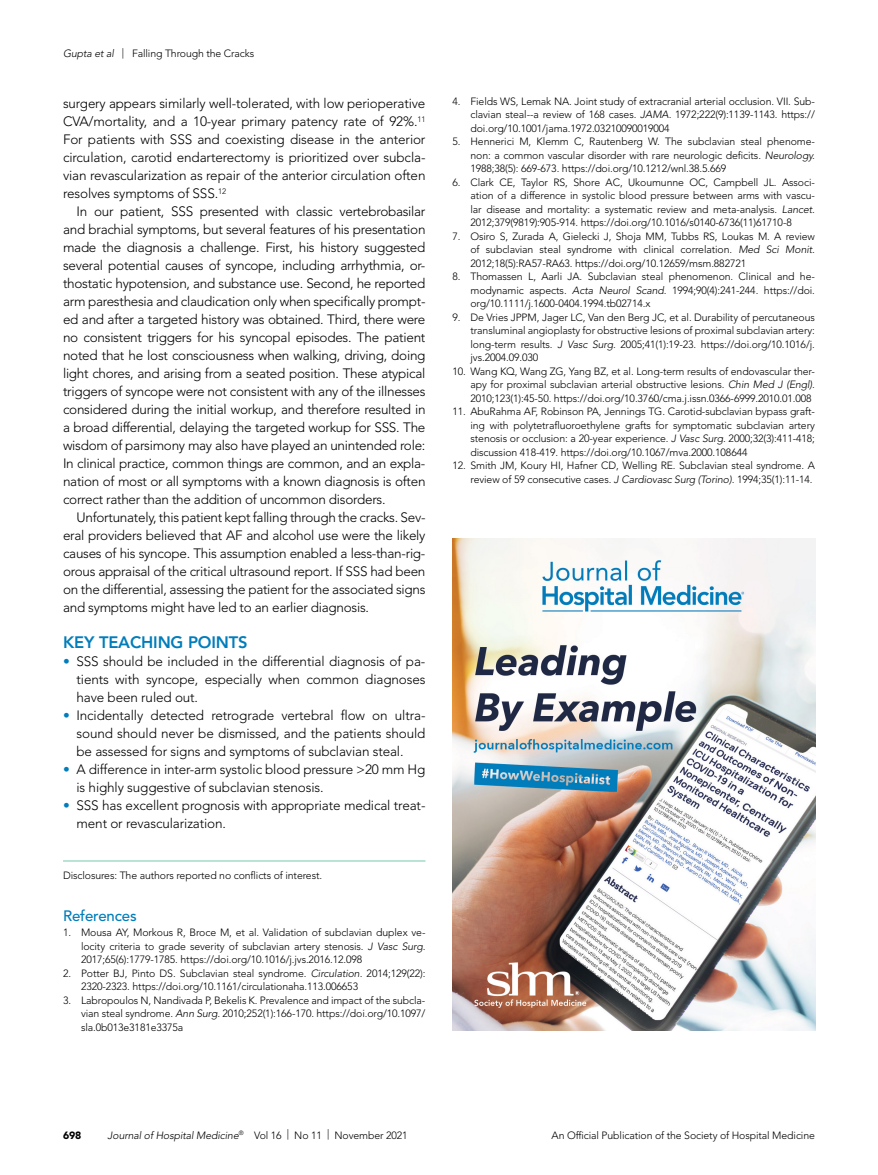
<style>
.page{position:relative;width:878px;height:1175px;background:#fff}
.page>*{position:absolute;margin:0;border:0;box-sizing:border-box;transform-origin:0 0}
.t1{font:800 16.5px "Avenir LT Std";letter-spacing:-.01em;color:#007dbb}
.t2{font:500 15px "Avenir LT Std";letter-spacing:-.01em;color:#007dbb}
.t3{font:300 13.5px/18px "Avenir LT Std";letter-spacing:-.01em;color:#000;text-align:justify}
.t4{font:300 10.5px/13.5px "Avenir LT Std";letter-spacing:-.01em;color:#000;text-align:justify}
.t5{font:italic 300 10.5px "Avenir LT Std";letter-spacing:-.01em;color:#000}
.t6{font:900 10.5px "Avenir LT Std";color:#000}
.s1{font-style:italic}
.s2{font-weight:400;color:#007dbb}
.s3{font-style:normal}
</style>
<div class="page">
<hr style="left:63px;top:860px;width:362px;height:1px;background:#73c8af">
<img style="left:452px;top:538px;width:363px;height:492px">
<p class="t4" style="left:63px;top:47px;width:193px"><span class="s1">Gupta et al</span> | Falling Through the Cracks</p>
<p class="t3" style="left:63px;top:94px;width:364px">surgery appears similarly well-tolerated, with low perioperative CVA/mortality, and a 10-year primary patency rate of 92%.<sup>11<br></sup>For patients with SSS and coexisting disease in the anterior circulation, carotid endarterectomy is prioritized over subcla&shy;vian revascularization as repair of the anterior circulation often resolves symptoms of SSS.<sup>12</sup></p>
<p class="t3" style="left:63px;top:202px;width:364px;text-indent:14px">In our patient, SSS presented with classic vertebrobasilar and brachial symptoms, but several features of his presentation made the diagnosis a challenge. First, his history suggested several potential causes of syncope, including arrhythmia, or&shy;thostatic hypotension, and substance use. Second, he reported arm paresthesia and claudication only when specifically prompt&shy;ed and after a targeted history was obtained. Third, there were no consistent triggers for his syncopal episodes. The patient noted that he lost consciousness when walking, driving, doing light chores, and arising from a seated position. These atypical triggers of syncope were not consistent with any of the illnesses considered during the initial workup, and therefore resulted in a broad differential, delaying the targeted workup for SSS. The wisdom of parsimony may also have played an unintended role:<br>In clinical practice, common things are common, and an expla&shy;nation of most or all symptoms with a known diagnosis is often correct rather than the addition of uncommon disorders.</p>
<p class="t3" style="left:63px;top:508px;width:364px;text-indent:14px">Unfortunately, this patient kept falling through the cracks. Sev&shy;eral providers believed that AF and alcohol use were the likely causes of his syncope. This assumption enabled a less-than-rig&shy;orous appraisal of the critical ultrasound report. If SSS had been on the differential, assessing the patient for the associated signs and symptoms might have led to an earlier diagnosis.</p>
<h1 class="t1" style="left:63px;top:633px;width:186px">KEY TEACHING POINTS</h1>
<p class="t3" style="left:76px;top:652px;width:350px;text-indent:-14px"><span class="s2">•</span> SSS should be included in the differential diagnosis of pa&shy;tients with syncope, especially when common diagnoses have been ruled out.</p>
<p class="t3" style="left:76px;top:706px;width:350px;text-indent:-14px"><span class="s2">•</span> Incidentally detected retrograde vertebral flow on ultra&shy;sound should never be dismissed, and the patients should be assessed for signs and symptoms of subclavian steal.</p>
<p class="t3" style="left:76px;top:760px;width:350px;text-indent:-14px"><span class="s2">•</span> A difference in inter-arm systolic blood pressure &gt;20 mm Hg is highly suggestive of subclavian stenosis.</p>
<p class="t3" style="left:76px;top:796px;width:350px;text-indent:-14px"><span class="s2">•</span> SSS has excellent prognosis with appropriate medical treat&shy;ment or revascularization.</p>
<p class="t4" style="left:63px;top:869px;width:261px">Disclosures: The authors reported no conflicts of interest.</p>
<h2 class="t2" style="left:63px;top:907px;width:75px">References</h2>
<p class="t4" style="left:81px;top:926px;width:346px;text-indent:-18px">1. Mousa AY, Morkous R, Broce M, et al. Validation of subclavian duplex ve&shy;locity criteria to grade severity of subclavian artery stenosis. <span class="s1">J Vasc Surg.<br></span>2017;65(6):1779-1785. https://doi.org/10.1016/j.jvs.2016.12.098</p>
<p class="t4" style="left:81px;top:966px;width:346px;text-indent:-18px">2. Potter BJ, Pinto DS. Subclavian steal syndrome. <span class="s1">Circulation.</span> 2014;129(22):<br>2320-2323. https://doi.org/10.1161/circulationaha.113.006653</p>
<p class="t4" style="left:81px;top:993px;width:346px;text-indent:-18px">3. Labropoulos N, Nandivada P, Bekelis K. Prevalence and impact of the subcla&shy;vian steal syndrome. <span class="s1">Ann Surg.</span> 2010;252(1):166-170. https://doi.org/10.1097/ sla.0b013e3181e3375a</p>
<p class="t4" style="left:470px;top:94px;width:346px;text-indent:-18px">4. Fields WS, Lemak NA. Joint study of extracranial arterial occlusion. VII. Sub&shy;clavian steal--a review of 168 cases. <span class="s1">JAMA.</span> 1972;222(9):1139-1143. https:// doi.org/10.1001/jama.1972.03210090019004</p>
<p class="t4" style="left:470px;top:135px;width:346px;text-indent:-18px">5. Hennerici M, Klemm C, Rautenberg W. The subclavian steal phenome&shy;non: a common vascular disorder with rare neurologic deficits. <span class="s1">Neurology.<br></span>1988;38(5): 669-673. https://doi.org/10.1212/wnl.38.5.669</p>
<p class="t4" style="left:470px;top:175px;width:346px;text-indent:-18px">6. Clark CE, Taylor RS, Shore AC, Ukoumunne OC, Campbell JL. Associ&shy;ation of a difference in systolic blood pressure between arms with vascu&shy;lar disease and mortality: a systematic review and meta-analysis. <span class="s1">Lancet.<br></span>2012;379(9819):905-914. https://doi.org/10.1016/s0140-6736(11)61710-8</p>
<p class="t4" style="left:470px;top:229px;width:346px;text-indent:-18px">7. Osiro S, Zurada A, Gielecki J, Shoja MM, Tubbs RS, Loukas M. A review of subclavian steal syndrome with clinical correlation. <span class="s1">Med Sci Monit.<br></span>2012;18(5):RA57-RA63. https://doi.org/10.12659/msm.882721</p>
<p class="t4" style="left:470px;top:270px;width:346px;text-indent:-18px">8. Thomassen L, Aarli JA. Subclavian steal phenomenon. Clinical and he&shy;modynamic aspects. <span class="s1">Acta Neurol Scand.</span> 1994;90(4):241-244. https://doi. org/10.1111/j.1600-0404.1994.tb02714.x</p>
<p class="t4" style="left:470px;top:310px;width:346px;text-indent:-18px">9. De Vries JPPM, Jager LC, Van den Berg JC, et al. Durability of percutaneous transluminal angioplasty for obstructive lesions of proximal subclavian artery: long-term results. <span class="s1">J Vasc Surg.</span> 2005;41(1):19-23. https://doi.org/10.1016/j. jvs.2004.09.030</p>
<p class="t4" style="left:470px;top:364px;width:346px;text-indent:-18px">10. Wang KQ, Wang ZG, Yang BZ, et al. Long-term results of endovascular ther&shy;apy for proximal subclavian arterial obstructive lesions. <span class="s1">Chin Med J (Engl).<br></span>2010;123(1):45-50. https://doi.org/10.3760/cma.j.issn.0366-6999.2010.01.008</p>
<p class="t4" style="left:470px;top:405px;width:346px;text-indent:-18px">11. AbuRahma AF, Robinson PA, Jennings TG. Carotid-subclavian bypass graft&shy;ing with polytetrafluoroethylene grafts for symptomatic subclavian artery stenosis or occlusion: a 20-year experience. <span class="s1">J Vasc Surg.</span> 2000;32(3):411-418; discussion 418-419. https://doi.org/10.1067/mva.2000.108644</p>
<p class="t4" style="left:452px;top:459px;width:364px;text-align:right">12. Smith JM, Koury HI, Hafner CD, Welling RE. Subclavian steal syndrome. A review of 59 consecutive cases. <span class="s1">J Cardiovasc Surg (Torino).</span> 1994;35(1):11-14.</p>
<p class="t6" style="left:63px;top:1128px;width:20px">698</p>
<p class="t5" style="left:108px;top:1129px;width:301px">Journal of Hospital Medicine<sup>®</sup> <span class="s3">Vol 16 | No 11 | November 2021</span></p>
<p class="t4" style="left:551px;top:1128px;width:265px">An Official Publication of the Society of Hospital Medicine</p>
</div>
